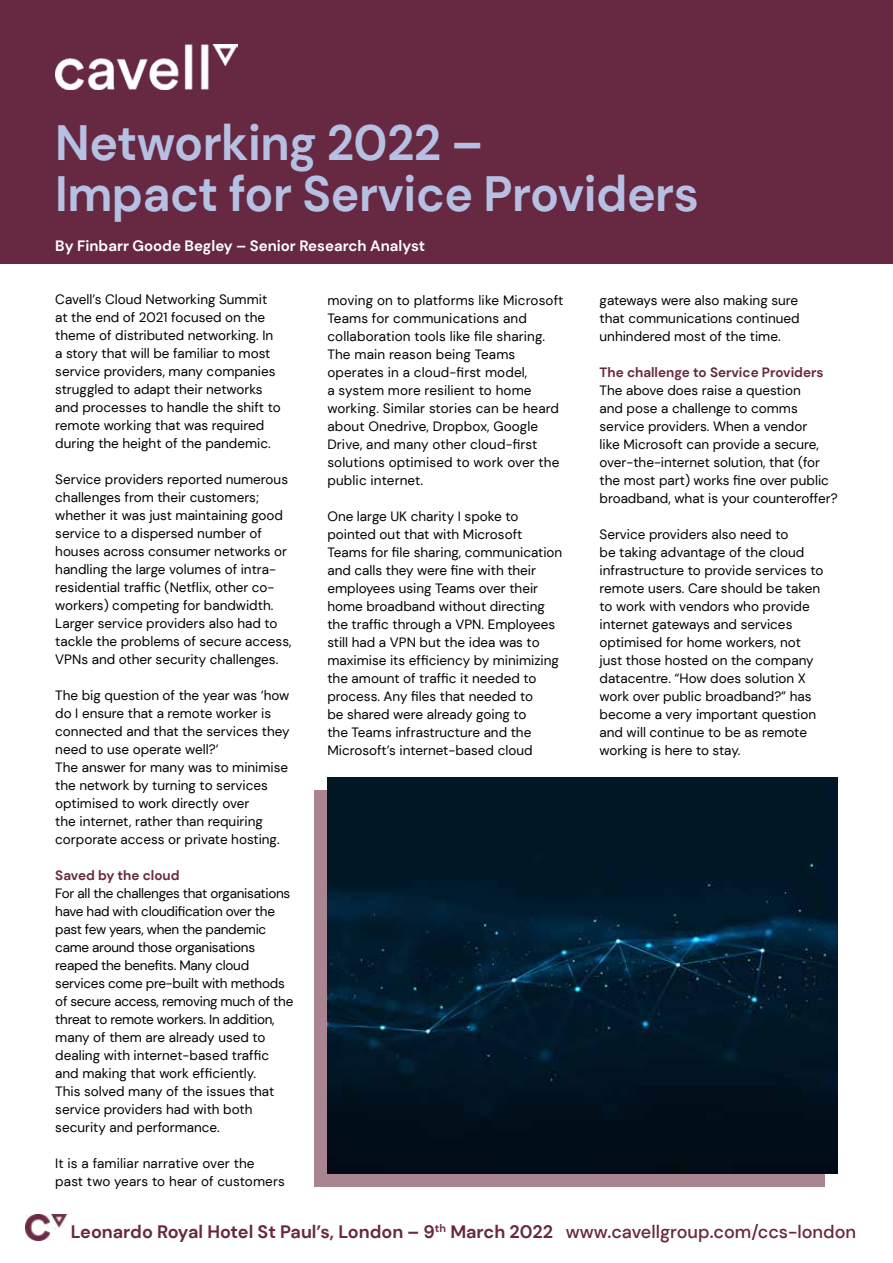
<style>
.page{position:relative;width:893px;height:1263px;background:#fff}
.page>*{position:absolute;margin:0;border:0;box-sizing:border-box;transform-origin:0 0}
.t1{font:700 49.5px/51px "DM Sans";letter-spacing:-.01em;color:#b5c0e3}
.t2{font:700 18px "DM Sans";color:#672841}
.t3{font:700 15px "DM Sans";color:#fff}
.t4{font:13.5px/18px "DM Sans";color:#000}
.t5{font:13.5px/18px "DM Sans";letter-spacing:-.02em;color:#000}
.t6{font:700 13.5px "DM Sans";color:#672841}
.s1{font-weight:500}
</style>
<div class="page">
<img style="left:25px;top:1214px;width:42px;height:27px">
<div style="left:0;top:0;width:893px;height:264px;background:#672841"></div>
<img style="left:55px;top:44px;width:183px;height:46px">
<div style="left:315px;top:790px;width:510px;height:396px;background:#a98592"></div>
<img style="left:327px;top:777px;width:511px;height:397px">
<h1 class="t1" style="left:55px;top:117px;width:645px">Networking 2022 –<br>Impact for Service Providers</h1>
<p class="t3" style="left:55px;top:236px;width:371px">By Finbarr Goode Begley – Senior Research Analyst</p>
<p class="t4" style="left:55px;top:291px;width:227px">Cavell’s Cloud Networking Summit at the end of 2021 focused on the theme of distributed networking. In a story that will be familiar to most service providers, many companies struggled to adapt their networks and processes to handle the shift to remote working that was required during the height of the pandemic.</p>
<p class="t4" style="left:55px;top:471px;width:238px">Service providers reported numerous challenges from their customers; whether it was just maintaining good service to a dispersed number of houses across consumer networks or handling the large volumes of intra&shy;residential traffic (Netflix, other co&shy;workers) competing for bandwidth.<br>Larger service providers also had to tackle the problems of secure access, VPNs and other security challenges.</p>
<p class="t4" style="left:55px;top:686px;width:236px">The big question of the year was ‘how do I ensure that a remote worker is connected and that the services they need to use operate well?’<br>The answer for many was to minimise the network by turning to services optimised to work directly over<br>the internet, rather than requiring corporate access or private hosting.</p>
<p class="t6" style="left:55px;top:867px;width:126px">Saved by the cloud</p>
<p class="t5" style="left:55px;top:884px;width:240px">For all the challenges that organisations have had with cloudification over the past few years, when the pandemic came around those organisations reaped the benefits. Many cloud services come pre-built with methods of secure access, removing much of the threat to remote workers. In addition, many of them are already used to dealing with internet-based traffic and making that work efficiently.<br>This solved many of the issues that service providers had with both security and performance.</p>
<p class="t4" style="left:55px;top:1154px;width:231px">It is a familiar narrative over the past two years to hear of customers</p>
<p class="t4" style="left:327px;top:291px;width:238px">moving on to platforms like Microsoft<br>Teams for communications and collaboration tools like file sharing.<br>The main reason being Teams operates in a cloud-first model,<br>a system more resilient to home working. Similar stories can be heard about Onedrive, Dropbox, Google<br>Drive, and many other cloud-first solutions optimised to work over the public internet.</p>
<p class="t4" style="left:327px;top:507px;width:236px">One large UK charity I spoke to pointed out that with Microsoft Teams for file sharing, communication and calls they were fine with their employees using Teams over their home broadband without directing the traffic through a VPN. Employees still had a VPN but the idea was to maximise its efficiency by minimizing the amount of traffic it needed to process. Any files that needed to<br>be shared were already going to<br>the Teams infrastructure and the Microsoft’s internet-based cloud</p>
<p class="t4" style="left:600px;top:291px;width:202px;text-align:justify">gateways were also making sure that communications continued unhindered most of the time.</p>
<p class="t6" style="left:600px;top:364px;width:226px">The challenge to Service Providers</p>
<p class="t4" style="left:600px;top:381px;width:240px">The above does raise a question<br>and pose a challenge to comms service providers. When a vendor<br>like Microsoft can provide a secure, over-the-internet solution, that (for the most part) works fine over public broadband, what is your counteroffer?</p>
<p class="t4" style="left:600px;top:525px;width:226px">Service providers also need to<br>be taking advantage of the cloud infrastructure to provide services to remote users. Care should be taken to work with vendors who provide internet gateways and services optimised for home workers, not just those hosted on the company datacentre. “How does solution X work over public broadband?” has become a very important question and will continue to be as remote working is here to stay.</p>
<h2 class="t2" style="left:71px;top:1220px;width:787px">Leonardo Royal Hotel St Paul’s, London – 9<sup>th</sup> March 2022 <span class="s1">www.cavellgroup.com/ccs-london</span></h2>
</div>
